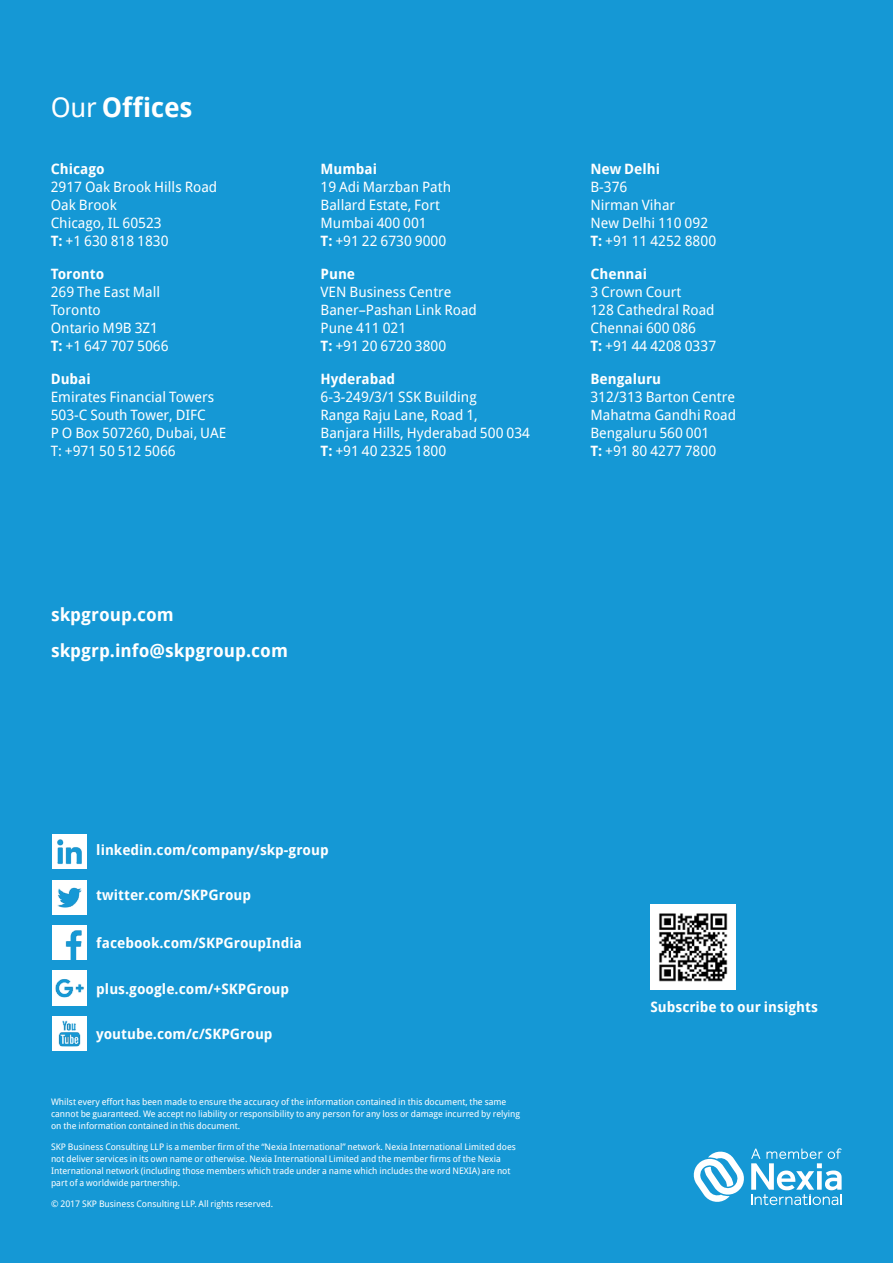
<style>
.page{position:relative;width:893px;height:1263px;background:#1598d5}
.page>*{position:absolute;margin:0;border:0;box-sizing:border-box;transform-origin:0 0}
.t1{font:700 27px "Droid Sans";color:#fff}
.t2{font:700 18px/36px "Droid Sans";color:#fff}
.t3{font:14.25px/18px "Droid Sans";color:#fff}
.t4{font:700 14.25px "Droid Sans";color:#fff}
.t5{font:9px/12px "Droid Sans";color:#fff}
.s1{font-weight:400}
.s2{font-weight:700}
</style>
<div class="page">
<img style="left:650px;top:904px;width:85px;height:85px">
<img style="left:53px;top:835px;width:34px;height:34px">
<img style="left:53px;top:880px;width:34px;height:34px">
<img style="left:53px;top:926px;width:34px;height:34px">
<img style="left:53px;top:971px;width:34px;height:34px">
<img style="left:53px;top:1016px;width:34px;height:34px">
<svg style="left:693px;top:1148px;width:149px;height:57px"></svg>
<h1 class="t1" style="left:51px;top:89px;width:143px"><span class="s1">Our</span> Offices</h1>
<h3 class="t4" style="left:51px;top:159px;width:56px">Chicago</h3>
<h3 class="t3" style="left:51px;top:178px;width:168px">2917 Oak Brook Hills Road<br>Oak Brook<br>Chicago, IL 60523<br><span class="s2">T:</span> +1 630 818 1830</h3>
<h3 class="t4" style="left:51px;top:264px;width:55px">Toronto</h3>
<h3 class="t3" style="left:51px;top:283px;width:119px">269 The East Mall<br>Toronto<br>Ontario M9B 3Z1<br><span class="s2">T:</span> +1 647 707 5066</h3>
<h3 class="t4" style="left:51px;top:369px;width:42px">Dubai</h3>
<h3 class="t3" style="left:51px;top:388px;width:177px">Emirates Financial Towers<br>503-C South Tower, DIFC<br>P O Box 507260, Dubai, UAE<br>T: +971 50 512 5066</h3>
<h3 class="t4" style="left:321px;top:159px;width:58px">Mumbai</h3>
<h3 class="t3" style="left:321px;top:178px;width:132px">19 Adi Marzban Path<br>Ballard Estate, Fort<br>Mumbai 400 001<br><span class="s2">T:</span> +91 22 6730 9000</h3>
<h3 class="t4" style="left:321px;top:264px;width:36px">Pune</h3>
<h3 class="t3" style="left:321px;top:283px;width:158px">VEN Business Centre<br>Baner–Pashan Link Road<br>Pune 411 021<br><span class="s2">T:</span> +91 20 6720 3800</h3>
<h3 class="t4" style="left:321px;top:369px;width:76px">Hyderabad</h3>
<h3 class="t3" style="left:321px;top:388px;width:211px">6-3-249/3/1 SSK Building<br>Ranga Raju Lane, Road 1,<br>Banjara Hills, Hyderabad 500 034<br><span class="s2">T:</span> +91 40 2325 1800</h3>
<h2 class="t2" style="left:51px;top:596px;width:238px">skpgroup.com skpgrp.info@skpgroup.com</h2>
<h3 class="t4" style="left:590px;top:159px;width:71px">New Delhi</h3>
<h3 class="t3" style="left:590px;top:178px;width:127px">B-376<br>Nirman Vihar<br>New Delhi 110 092<br><span class="s2">T:</span> +91 11 4252 8800</h3>
<h3 class="t4" style="left:590px;top:264px;width:58px">Chennai</h3>
<h3 class="t3" style="left:590px;top:283px;width:127px">3 Crown Court<br>128 Cathedral Road<br>Chennai 600 086<br><span class="s2">T:</span> +91 44 4208 0337</h3>
<h3 class="t4" style="left:590px;top:369px;width:72px">Bengaluru</h3>
<h3 class="t3" style="left:590px;top:388px;width:147px">312/313 Barton Centre<br>Mahatma Gandhi Road<br>Bengaluru 560 001<br><span class="s2">T:</span> +91 80 4277 7800</h3>
<h3 class="t4" style="left:96px;top:840px;width:234px">linkedin.com/company/skp-group</h3>
<h3 class="t4" style="left:96px;top:885px;width:156px">twitter.com/SKPGroup</h3>
<h3 class="t4" style="left:96px;top:933px;width:207px">facebook.com/SKPGroupIndia</h3>
<h3 class="t4" style="left:96px;top:978px;width:194px">plus.google.com/+SKPGroup</h3>
<h3 class="t4" style="left:96px;top:1023px;width:178px">youtube.com/c/SKPGroup</h3>
<p class="t5" style="left:51px;top:1095px;width:471px">Whilst every effort has been made to ensure the accuracy of the information contained in this document, the same cannot be guaranteed. We accept no liability or responsibility to any person for any loss or damage incurred by relying on the information contained in this document.</p>
<p class="t5" style="left:51px;top:1140px;width:466px">SKP Business Consulting LLP is a member firm of the “Nexia International” network. Nexia International Limited does not deliver services in its own name or otherwise. Nexia International Limited and the member firms of the Nexia International network (including those members which trade under a name which includes the word NEXIA) are not part of a worldwide partnership.</p>
<p class="t5" style="left:51px;top:1197px;width:224px">© 2017 SKP Business Consulting LLP. All rights reserved.</p>
<h3 class="t4" style="left:650px;top:996px;width:169px">Subscribe to our insights</h3>
</div>
